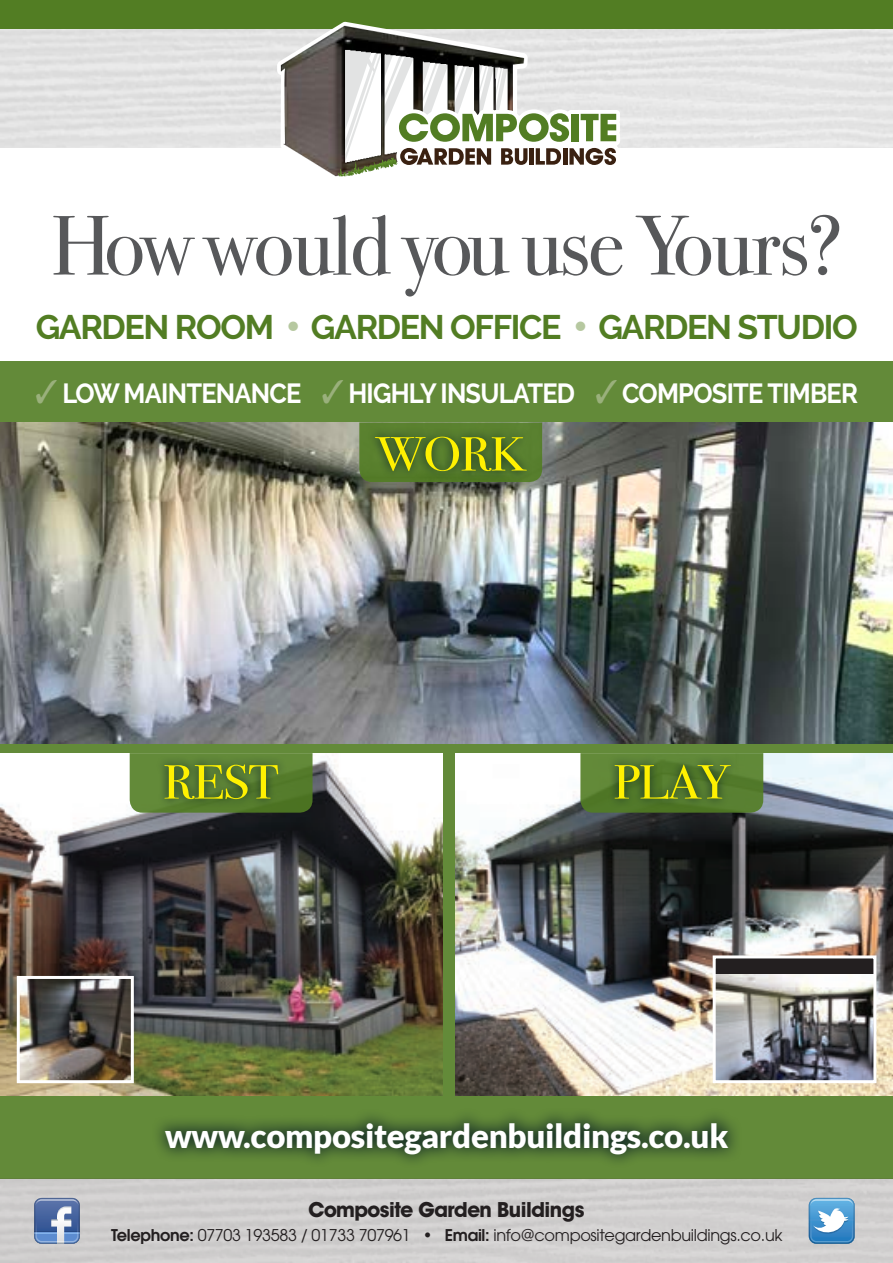
<style>
.page{position:relative;width:893px;height:1263px;background:#fff}
.page>*{position:absolute;margin:0;border:0;box-sizing:border-box;transform-origin:0 0}
.t1{font:84.6px "Bodoni Svty Two ITCTT";letter-spacing:-.02em;color:#57585a}
.t2{font:48px "Bodoni Svty Two ITCTT";letter-spacing:-.02em;color:#fff101;scale:1.1 1}
.t3{font:700 33.9px "Raleway";letter-spacing:-.04em;color:#527d23}
.t4{font:900 33px "Lato";letter-spacing:-.01em;color:#fff}
.t5{font:700 27.6px "Raleway";letter-spacing:-.03em;color:#fff;scale:.92 1}
.t6{font:700 21px "Avant Garde IT Cby BT";letter-spacing:-.025em;color:#231f20}
.t7{font:16.2px "Avant Garde";letter-spacing:-.02em;color:#231f20}
.s1{font-size:45px;color:#b6c8a0}
.s2{color:#9ab07c}
.s3{font-weight:600}
</style>
<div class="page">
<div style="left:0;top:0;width:893px;height:117px;background:#527d23"></div>
<img style="left:0;top:30px;width:893px;height:117px">
<div style="left:0;top:361px;width:893px;height:817px;background:#638a39"></div>
<div style="left:0;top:1178px;width:893px;height:85px;background:#d0cfce"></div>
<div style="left:150px;top:1108px;width:593px;height:61px;background:#011622;opacity:.75"></div>
<svg style="left:34px;top:1198px;width:46px;height:46px;background:#728bb8"></svg>
<svg style="left:809px;top:1198px;width:46px;height:46px;background:#6faad5"></svg>
<img style="left:455px;top:753px;width:438px;height:342px">
<img style="left:0;top:753px;width:442px;height:342px">
<svg style="left:130px;top:753px;width:183px;height:60px"></svg>
<svg style="left:580px;top:753px;width:183px;height:60px"></svg>
<div style="left:155px;top:755px;width:132px;height:54px;background:#011622;opacity:.75"></div>
<div style="left:606px;top:755px;width:134px;height:54px;background:#011622;opacity:.75"></div>
<div style="left:714px;top:957px;width:161px;height:125px;background:#231f20"></div>
<img style="left:717px;top:974px;width:155px;height:105px">
<div style="left:713px;top:955px;width:163px;height:128px;border:3px solid #fff"></div>
<img style="left:21px;top:980px;width:109px;height:99px">
<div style="left:17px;top:976px;width:117px;height:107px;border:3px solid #fff"></div>
<img style="left:0;top:422px;width:893px;height:322px">
<svg style="left:359px;top:422px;width:183px;height:60px"></svg>
<div style="left:366px;top:427px;width:169px;height:54px;background:#011622;opacity:.75"></div>
<svg style="left:277px;top:22px;width:343px;height:155px"></svg>
<p class="t1" style="left:51px;top:177px;width:793px">How would you use Yours?</p>
<p class="t3" style="left:36px;top:308px;width:823px">GARDEN ROOM <span class="s1">•</span> GARDEN OFFICE <span class="s1">•</span> GARDEN STUDIO</p>
<p class="t5" style="left:35px;top:377px;width:896px"><span class="s2">✓</span> LOW MAINTENANCE <span class="s2">✓</span> HIGHLY INSULATED <span class="s2">✓</span> COMPOSITE TIMBER</p>
<p class="t2" style="left:376px;top:415px;width:137px">WORK</p>
<p class="t2" style="left:163px;top:743px;width:107px">REST</p>
<p class="t2" style="left:613px;top:743px;width:108px">PLAY</p>
<p class="t4" style="left:165px;top:1116px;width:565px">www.compositegardenbuildings.co.uk</p>
<p class="t6" style="left:308px;top:1197px;width:278px">Composite Garden Buildings</p>
<p class="t7" style="left:111px;top:1225px;width:673px"><span class="s3">Telephone:</span> 07703 193583 / 01733 707961 • <span class="s3">Email:</span> info@compositegardenbuildings.co.uk</p>
</div>
